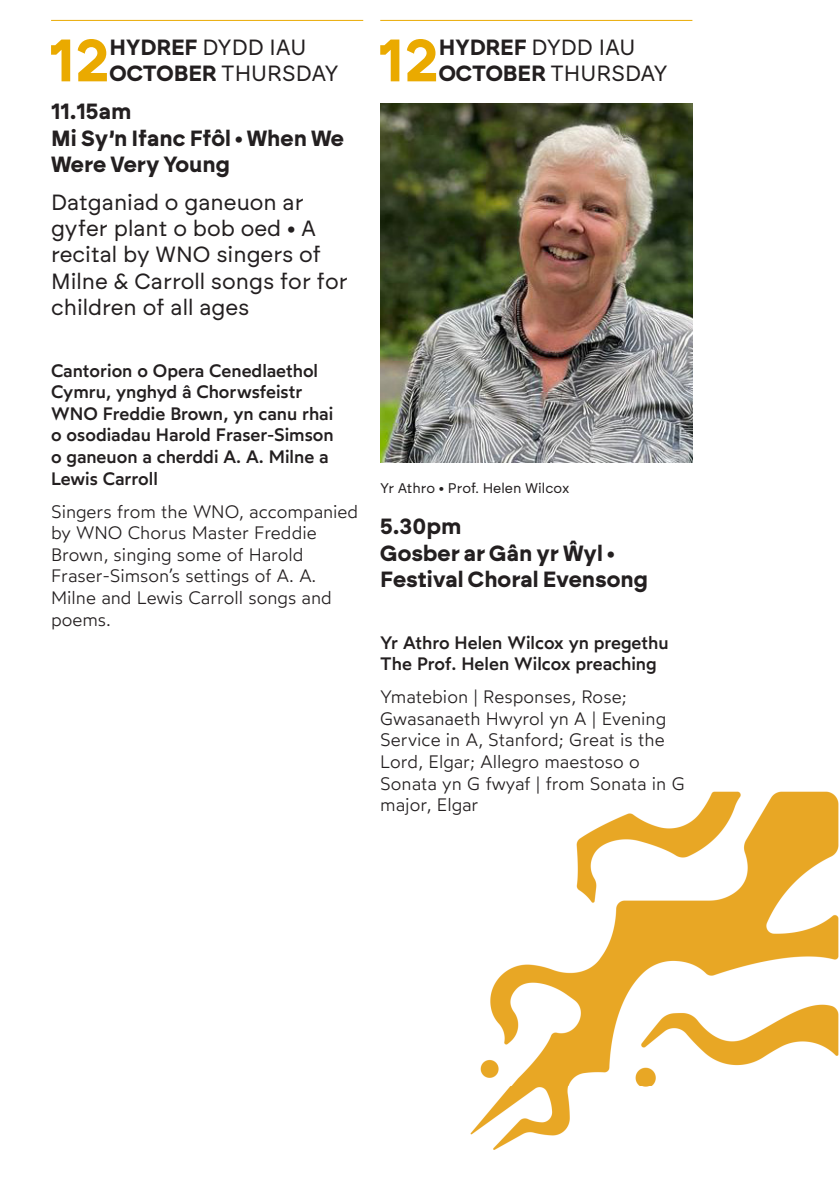
<style>
.page{position:relative;width:840px;height:1191px;background:#fff}
.page>*{position:absolute;margin:0;border:0;box-sizing:border-box;transform-origin:0 0}
.t1{font:700 59.8px "Brockmann";color:#eaaa00}
.t2{font:22px/26.4px "Brockmann";color:#231f20}
.t3{font:700 22px/26.4px "Brockmann";color:#231f20}
.t4{font:300 18px/21.6px "Wotfard";color:#231f20}
.t5{font:500 18px/21.6px "Wotfard";color:#231f20}
.t6{font:14px "Brockmann";color:#231f20}
.s1{font-weight:700}
</style>
<div class="page">
<img style="left:470px;top:791px;width:369px;height:359px">
<hr style="left:51px;top:20px;width:312px;height:1px;background:#eaaa00">
<hr style="left:380px;top:20px;width:312px;height:1px;background:#eaaa00">
<img style="left:380px;top:103px;width:312px;height:360px">
<h1 class="t1" style="left:49px;top:23px;width:62px">12</h1>
<p class="t2" style="left:109px;top:34px;width:230px"><span class="s1">HYDREF</span> DYDD IAU<br><span class="s1">OCTOBER</span> THURSDAY</p>
<p class="t3" style="left:51px;top:98px;width:294px">11.15am<br>Mi Sy’n Ifanc Ffôl • When We<br>Were Very Young</p>
<p class="t2" style="left:51px;top:188px;width:298px">Datganiad o ganeuon ar gyfer plant o bob oed • A recital by WNO singers of<br>Milne &amp; Carroll songs for for children of all ages</p>
<p class="t5" style="left:51px;top:359px;width:284px">Cantorion o Opera Cenedlaethol<br>Cymru, ynghyd â Chorwsfeistr<br>WNO Freddie Brown, yn canu rhai o osodiadau Harold Fraser-Simson o ganeuon a cherddi A. A. Milne a<br>Lewis Carroll</p>
<p class="t4" style="left:51px;top:500px;width:308px">Singers from the WNO, accompanied by WNO Chorus Master Freddie<br>Brown, singing some of Harold<br>Fraser-Simson’s settings of A. A.<br>Milne and Lewis Carroll songs and poems.</p>
<h1 class="t1" style="left:378px;top:23px;width:62px">12</h1>
<p class="t2" style="left:438px;top:34px;width:230px"><span class="s1">HYDREF</span> DYDD IAU<br><span class="s1">OCTOBER</span> THURSDAY</p>
<p class="t6" style="left:380px;top:480px;width:190px">Yr Athro • Prof. Helen Wilcox</p>
<p class="t3" style="left:380px;top:513px;width:269px">5.30pm<br>Gosber ar Gân yr Ŵyl •<br>Festival Choral Evensong</p>
<p class="t5" style="left:380px;top:631px;width:290px">Yr Athro Helen Wilcox yn pregethu<br>The Prof. Helen Wilcox preaching</p>
<p class="t4" style="left:380px;top:685px;width:306px">Ymatebion | Responses, Rose;<br>Gwasanaeth Hwyrol yn A | Evening<br>Service in A, Stanford; Great is the<br>Lord, Elgar; Allegro maestoso o<br>Sonata yn G fwyaf | from Sonata in G major, Elgar</p>
</div>
